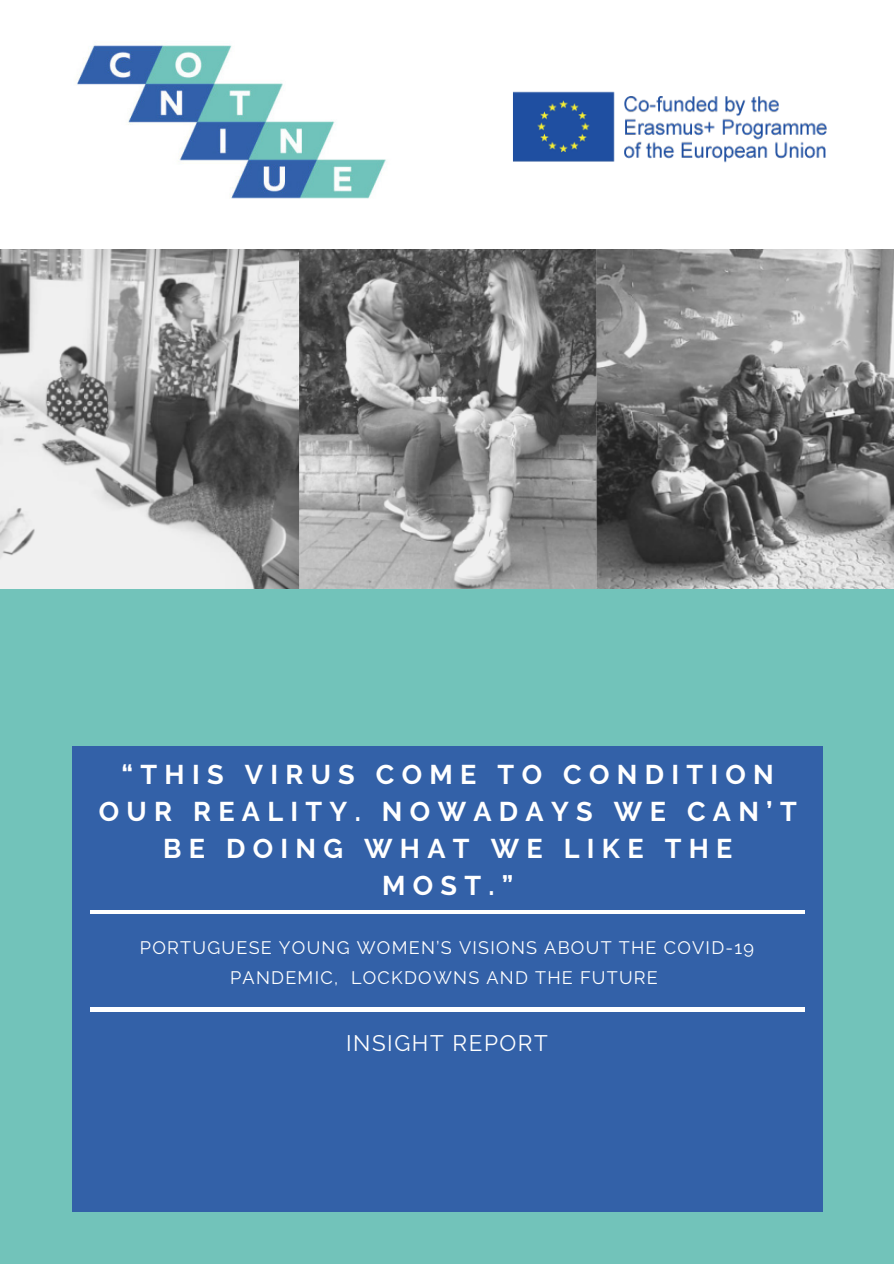
<style>
.page{position:relative;width:894px;height:1264px;background:#fff}
.page>*{position:absolute;margin:0;border:0;box-sizing:border-box;transform-origin:0 0}
.t1{font:700 27px/37.2px "Raleway";letter-spacing:.27em;color:#fff;text-align:center}
.t2{font:22.35px "Raleway";letter-spacing:.07em;color:#fff}
.t3{font:18px/30.5px "Raleway";letter-spacing:.07em;color:#fff;text-align:center}
</style>
<div class="page">
<div style="left:0;top:0;width:893px;height:1263px;background:#72c3ba"></div>
<div style="left:72px;top:747px;width:750px;height:465px;background:#3361a8"></div>
<hr style="left:90px;top:910px;width:714px;height:3px;background:#fff">
<img style="left:0;top:249px;width:893px;height:340px">
<div style="left:0;top:0;width:893px;height:249px;background:#fff"></div>
<img style="left:77px;top:45px;width:309px;height:154px">
<img style="left:513px;top:91px;width:314px;height:72px">
<hr style="left:91px;top:1007px;width:714px;height:4px;background:#fff">
<p class="t1" style="left:99px;top:755px;width:699px">“THIS VIRUS COME TO CONDITION<br>OUR REALITY. NOWADAYS WE CAN’T<br>BE DOING WHAT WE LIKE THE<br>MOST.”</p>
<p class="t3" style="left:140px;top:931px;width:615px">PORTUGUESE YOUNG WOMEN’S VISIONS ABOUT THE COVID-19<br>PANDEMIC, LOCKDOWNS AND THE FUTURE</p>
<p class="t2" style="left:346px;top:1030px;width:203px">INSIGHT REPORT</p>
</div>
